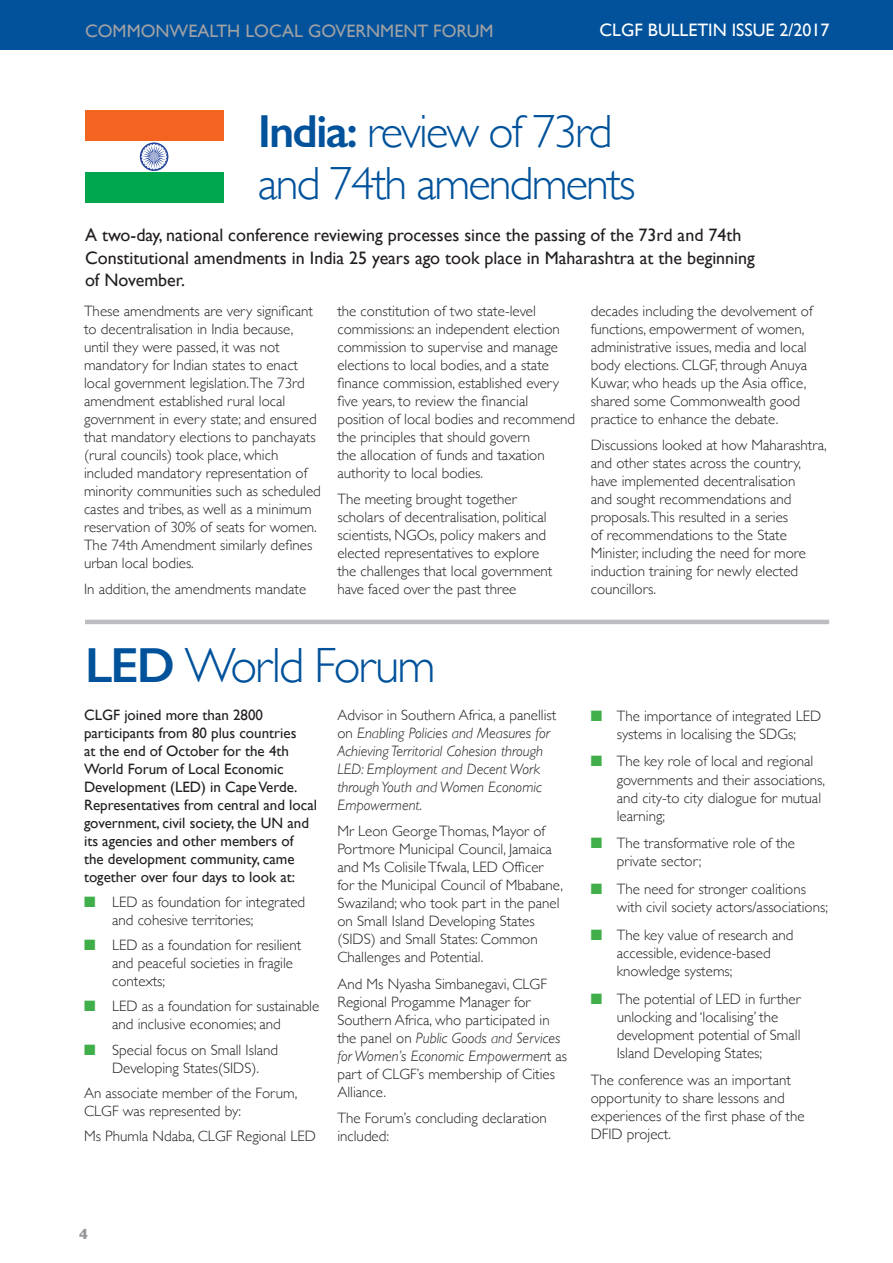
<style>
.page{position:relative;width:893px;height:1263px;background:#fff}
.page>*{position:absolute;margin:0;border:0;box-sizing:border-box;transform-origin:0 0}
.t1{font:300 49.5px "Gill Sans";letter-spacing:-.04em;color:#01529b}
.t2{font:300 46.5px/52.2px "Gill Sans";letter-spacing:-.04em;color:#01529b}
.t3{font:18px/22.5px "Gill Sans";color:#231f20}
.t4{font:18px "Gill Sans";color:#a0a1a5}
.t5{font:18px "Gill Sans";color:#fff}
.t6{font:300 15px/18px "Gill Sans";color:#231f20}
.t7{font:15px/18px "Gill Sans";color:#231f20}
.t8{font:italic 300 15px/18px "Gill Sans";color:#231f20}
.t9{font:700 15px "Gill Sans";color:#939598}
.s1{font-weight:600}
.s2{color:#40ae49}
.s3{font-style:normal}
.s4{font-style:italic}
</style>
<div class="page">
<div style="left:0;top:0;width:893px;height:49px;background:#01529b"></div>
<hr style="left:85px;top:620px;width:744px;height:4px;background:#bcbdc0">
<div style="left:85px;top:111px;width:138px;height:30px;background:#f36421"></div>
<div style="left:85px;top:172px;width:138px;height:31px;background:#00a74e"></div>
<svg style="left:140px;top:142px;width:28px;height:29px"></svg>
<svg style="left:141px;top:144px;width:26px;height:25px"></svg>
<p class="t4" style="left:85px;top:20px;width:410px">COMMONWEALTH LOCAL GOVERNMENT FORUM</p>
<p class="t5" style="left:599px;top:19px;width:232px">CLGF BULLETIN ISSUE 2/2017</p>
<h2 class="t2" style="left:258px;top:103px;width:379px"><span class="s1">India:</span> review of 73rd and 74th amendments</h2>
<p class="t3" style="left:85px;top:224px;width:671px">A two-day, national conference reviewing processes since the passing of the 73rd and 74th<br>Constitutional amendments in India 25 years ago took place in Maharashtra at the beginning of November.</p>
<p class="t6" style="left:84px;top:301px;width:238px">These amendments are very significant to decentralisation in India because, until they were passed, it was not mandatory for Indian states to enact local government legislation.The 73rd amendment established rural local government in every state; and ensured that mandatory elections to panchayats (rural councils) took place, which included mandatory representation of minority communities such as scheduled castes and tribes, as well as a minimum reservation of 30% of seats for women.<br>The 74th Amendment similarly defines urban local bodies.</p>
<p class="t6" style="left:84px;top:579px;width:224px">In addition, the amendments mandate</p>
<p class="t6" style="left:337px;top:301px;width:239px">the constitution of two state-level commissions: an independent election commission to supervise and manage elections to local bodies, and a state finance commission, established every five years, to review the financial position of local bodies and recommend the principles that should govern<br>the allocation of funds and taxation authority to local bodies.</p>
<p class="t6" style="left:337px;top:489px;width:216px">The meeting brought together scholars of decentralisation, political scientists, NGOs, policy makers and elected representatives to explore the challenges that local government have faced over the past three</p>
<p class="t6" style="left:591px;top:301px;width:223px">decades including the devolvement of functions, empowerment of women, administrative issues, media and local body elections. CLGF, through Anuya Kuwar, who heads up the Asia office, shared some Commonwealth good practice to enhance the debate.</p>
<p class="t6" style="left:591px;top:435px;width:237px">Discussions looked at how Maharashtra, and other states across the country, have implemented decentralisation<br>and sought recommendations and proposals.This resulted in a series<br>of recommendations to the State Minister, including the need for more induction training for newly elected councillors.</p>
<h1 class="t1" style="left:85px;top:627px;width:352px"><span class="s1">LED</span> World Forum</h1>
<p class="t7" style="left:84px;top:705px;width:235px">CLGF joined more than 2800 participants from 80 plus countries<br>at the end of October for the 4th World Forum of Local Economic Development (LED) in Cape Verde.<br>Representatives from central and local government, civil society, the UN and its agencies and other members of<br>the development community, came together over four days to look at:</p>
<p class="t6" style="left:112px;top:892px;width:195px;text-indent:-28px"><span class="s2">■</span> LED as foundation for integrated and cohesive territories;</p>
<p class="t6" style="left:112px;top:935px;width:191px;text-indent:-28px"><span class="s2">■</span> LED as a foundation for resilient and peaceful societies in fragile contexts;</p>
<p class="t6" style="left:112px;top:997px;width:209px;text-indent:-28px"><span class="s2">■</span> LED as a foundation for sustainable and inclusive economies; and</p>
<p class="t6" style="left:84px;top:1040px;width:196px;text-align:center"><span class="s2">■</span> Special focus on Small Island<br>Developing States(SIDS).</p>
<p class="t6" style="left:84px;top:1083px;width:215px">An associate member of the Forum,<br>CLGF was represented by:</p>
<p class="t6" style="left:84px;top:1126px;width:233px">Ms Phumla Ndaba, CLGF Regional LED</p>
<p class="t8" style="left:337px;top:706px;width:220px"><span class="s3">Advisor in Southern Africa, a panellist on</span> Enabling Policies and Measures for Achieving Territorial Cohesion through LED: Employment and Decent Work through Youth and Women Economic Empowerment.</p>
<p class="t6" style="left:337px;top:821px;width:227px">Mr Leon George Thomas, Mayor of Portmore Municipal Council, Jamaica and Ms Colisile Tfwala, LED Officer for the Municipal Council of Mbabane, Swaziland; who took part in the panel on Small Island Developing States (SIDS) and Small States: Common Challenges and Potential.</p>
<p class="t6" style="left:337px;top:974px;width:231px">And Ms Nyasha Simbanegavi, CLGF<br>Regional Progamme Manager for<br>Southern Africa, who participated in the panel on <span class="s4">Public Goods and Services for Women’s Economic Empowermen</span>t as part of CLGF’s membership of Cities<br>Alliance.</p>
<p class="t6" style="left:337px;top:1108px;width:211px">The Forum’s concluding declaration included:</p>
<p class="t6" style="left:591px;top:706px;width:232px;text-align:center"><span class="s2">■</span> The importance of integrated LED systems in localising the SDGs;</p>
<p class="t6" style="left:617px;top:752px;width:210px;text-indent:-26px"><span class="s2">■</span> The key role of local and regional governments and their associations, and city-to city dialogue for mutual learning;</p>
<p class="t6" style="left:617px;top:834px;width:180px;text-indent:-26px"><span class="s2">■</span> The transformative role of the private sector;</p>
<p class="t6" style="left:617px;top:879px;width:213px;text-indent:-26px"><span class="s2">■</span> The need for stronger coalitions with civil society actors/associations;</p>
<p class="t6" style="left:617px;top:925px;width:178px;text-indent:-26px"><span class="s2">■</span> The key value of research and accessible, evidence-based knowledge systems;</p>
<p class="t6" style="left:617px;top:989px;width:185px;text-indent:-26px"><span class="s2">■</span> The potential of LED in further unlocking and ‘localising’ the development potential of Small<br>Island Developing States;</p>
<p class="t6" style="left:591px;top:1071px;width:215px">The conference was an important opportunity to share lessons and experiences of the first phase of the<br>DFID project.</p>
<p class="t9" style="left:79px;top:1222px;width:10px">4</p>
</div>
